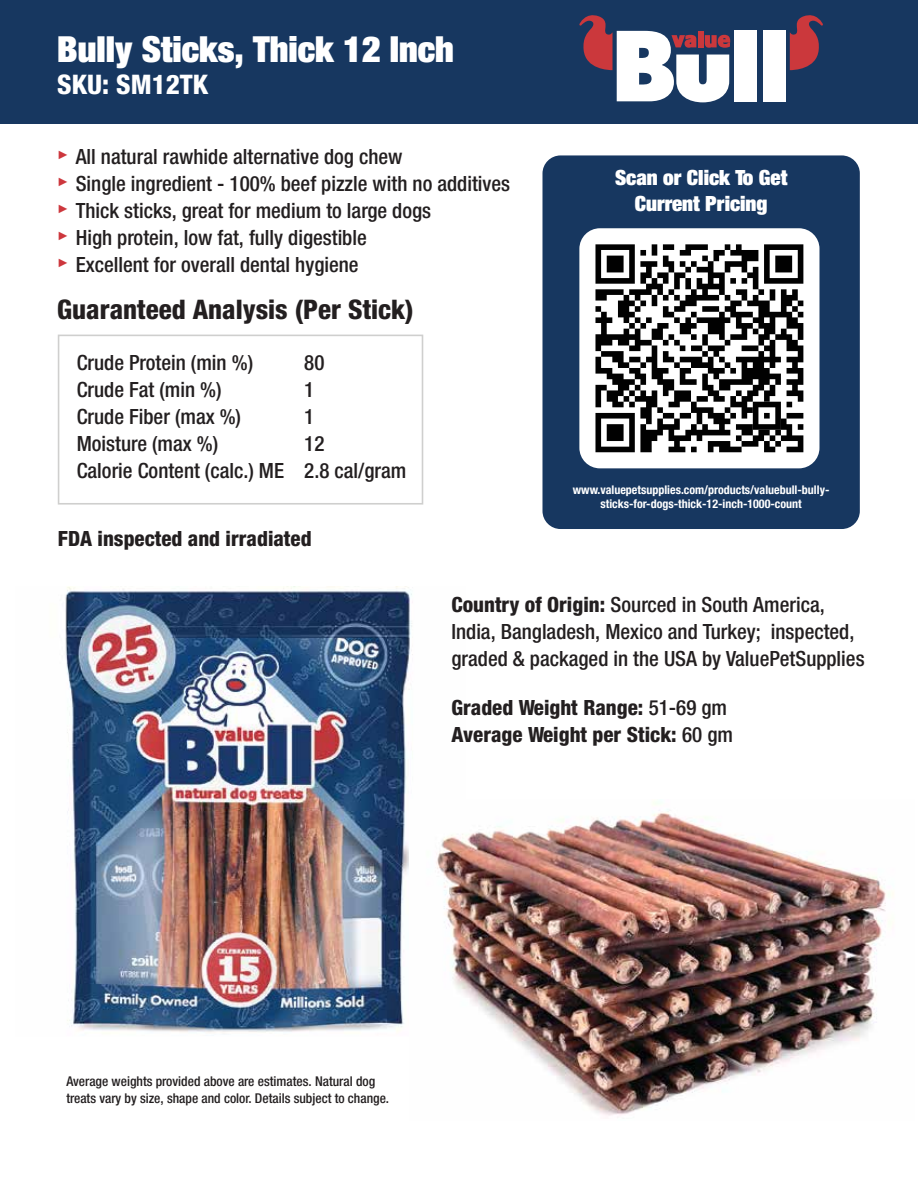
<style>
.page{position:relative;width:918px;height:1188px;background:#fff}
.page>*{position:absolute;margin:0;border:0;box-sizing:border-box;transform-origin:0 0}
.t1{font:36px "Helvetica Neue LT 107 X Blk Cn";color:#fff}
.t2{font:27px "Helvetica Neue LT 87 Hv Cn";color:#231f20}
.t3{font:27px "Helvetica Neue LT 87 Hv Cn";color:#fff}
.t4{font:21px/27px "Helvetica Neue LT 67 Md Cn";color:#231f20}
.t5{font:21px/27px "Helvetica Neue LT 87 Hv Cn";color:#231f20}
.t6{font:21px/25.2px "Helvetica Neue LT 107 X Blk Cn";color:#fff;text-align:center}
.t7{font:13.5px/16.2px "Helvetica Neue LT 67 Md Cn";color:#231f20}
.t8{font:12px/14.4px "Helvetica Neue LT 77 Bd Cn";color:#fff;text-align:center}
.s1{font-family:"Helvetica Neue LT 87 Hv Cn"}
.s2{font-family:"Helvetica Neue LT 67 Md Cn"}
</style>
<div class="page">
<img style="left:65px;top:586px;width:348px;height:447px">
<div style="left:542px;top:155px;width:318px;height:374px;background:#173760;border-radius:18px"></div>
<div style="left:0;top:0;width:918px;height:124px;background:#173760"></div>
<div style="left:734px;top:30px;width:23px;height:71px;background:#fff"></div>
<div style="left:763px;top:30px;width:23px;height:71px;background:#fff"></div>
<svg style="left:790px;top:15px;width:33px;height:55px"></svg>
<svg style="left:579px;top:15px;width:151px;height:87px"></svg>
<div style="left:579px;top:228px;width:240px;height:240px;background:#fff;border-radius:21px"></div>
<div style="left:58px;top:335px;width:365px;height:170px;border:2px solid #cfcfce"></div>
<img style="left:410px;top:800px;width:484px;height:316px">
<svg style="left:595px;top:244px;width:208px;height:208px"></svg>
<h1 class="t1" style="left:57px;top:26px;width:398px">Bully Sticks, Thick 12 Inch</h1>
<p class="t3" style="left:57px;top:68px;width:153px">SKU: SM12TK</p>
<p class="t4" style="left:57px;top:142px;width:454px"><sup>►</sup> All natural rawhide alternative dog chew<br><sup>►</sup> Single ingredient - 100% beef pizzle with no additives <sup>►</sup> Thick sticks, great for medium to large dogs<br><sup>►</sup> High protein, low fat, fully digestible<br><sup>►</sup> Excellent for overall dental hygiene</p>
<p class="t2" style="left:57px;top:293px;width:358px">Guaranteed Analysis (Per Stick)</p>
<p class="t4" style="left:77px;top:349px;width:209px">Crude Protein (min %)<br>Crude Fat (min %)<br>Crude Fiber (max %)<br>Moisture (max %)<br>Calorie Content (calc.) ME</p>
<p class="t4" style="left:304px;top:349px;width:104px">80<br>1<br>1<br>12<br>2.8 cal/gram</p>
<p class="t5" style="left:58px;top:525px;width:255px">FDA inspected and irradiated</p>
<p class="t6" style="left:615px;top:165px;width:174px">Scan or Click To Get<br>Current Pricing</p>
<p class="t8" style="left:573px;top:482px;width:258px">www.valuepetsupplies.com/products/valuebull-bully&shy;sticks-for-dogs-thick-12-inch-1000-count</p>
<p class="t4" style="left:451px;top:591px;width:415px"><span class="s1">Country of Origin:</span> Sourced in South America,<br>India, Bangladesh, Mexico and Turkey; inspected, graded &amp; packaged in the USA by ValuePetSupplies</p>
<p class="t5" style="left:451px;top:694px;width:283px">Graded Weight Range: <span class="s2">51-69 gm<br></span>Average Weight per Stick: <span class="s2">60 gm</span></p>
<p class="t7" style="left:66px;top:1073px;width:324px">Average weights provided above are estimates. Natural dog treats vary by size, shape and color. Details subject to change.</p>
</div>
